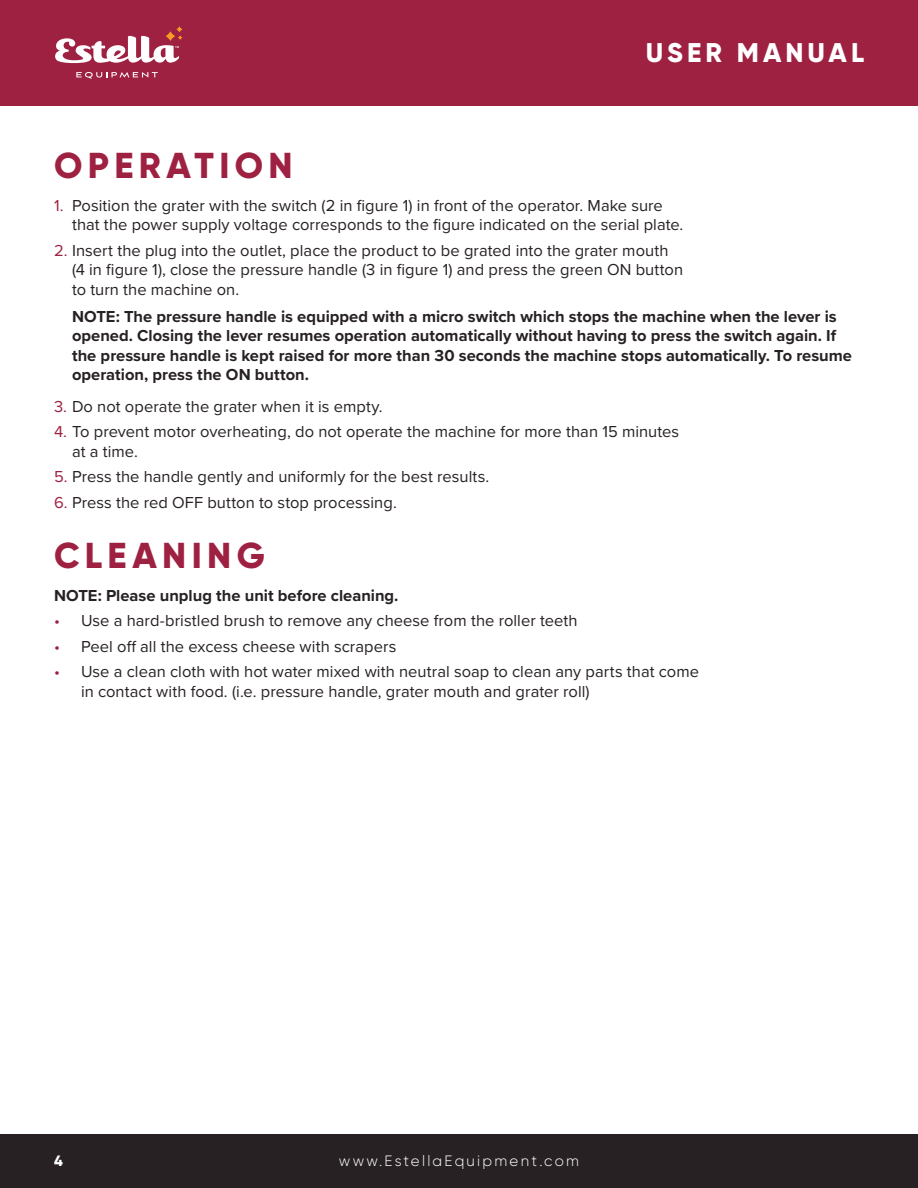
<style>
.page{position:relative;width:918px;height:1188px;background:#fff}
.page>*{position:absolute;margin:0;border:0;box-sizing:border-box;transform-origin:0 0}
.t1{font:800 36px "Gilroy";letter-spacing:.15em;color:#9e2142}
.t2{font:800 27px "Gilroy";letter-spacing:.15em;color:#fff}
.t3{font:16.5px/19.5px "Proxima Nova";letter-spacing:.005em;color:#272123}
.t4{font:700 16.5px/19.5px "Proxima Nova";color:#272123}
.t5{font:300 15px "Gilroy";letter-spacing:.15em;color:#fff}
.t6{font:800 15px "Gilroy";color:#fff}
.s1{color:#9e2142}
</style>
<div class="page">
<div style="left:0;top:1134px;width:918px;height:54px;background:#272123"></div>
<div style="left:0;top:0;width:918px;height:105px;background:#9e2142"></div>
<svg style="left:76px;top:72px;width:82px;height:7px"></svg>
<svg style="left:55px;top:27px;width:127px;height:36px"></svg>
<h2 class="t2" style="left:646px;top:36px;width:220px">USER MANUAL</h2>
<p class="t1" style="left:54px;top:143px;width:240px">OPERATION</p>
<p class="t3" style="left:72px;top:195px;width:613px;text-indent:-18px"><span class="s1">1.</span> Position the grater with the switch (2 in figure 1) in front of the operator. Make sure that the power supply voltage corresponds to the figure indicated on the serial plate.</p>
<p class="t3" style="left:72px;top:240px;width:613px;text-indent:-18px"><span class="s1">2.</span> Insert the plug into the outlet, place the product to be grated into the grater mouth (4 in figure 1), close the pressure handle (3 in figure 1) and press the green ON button to turn the machine on.</p>
<p class="t4" style="left:72px;top:306px;width:782px">NOTE: The pressure handle is equipped with a micro switch which stops the machine when the lever is opened. Closing the lever resumes operation automatically without having to press the switch again. If the pressure handle is kept raised for more than 30 seconds the machine stops automatically. To resume operation, press the ON button.</p>
<p class="t3" style="left:54px;top:396px;width:330px"><span class="s1">3.</span> Do not operate the grater when it is empty.</p>
<p class="t3" style="left:72px;top:421px;width:609px;text-indent:-18px"><span class="s1">4.</span> To prevent motor overheating, do not operate the machine for more than 15 minutes at a time.</p>
<p class="t3" style="left:54px;top:466px;width:437px"><span class="s1">5.</span> Press the handle gently and uniformly for the best results.</p>
<p class="t3" style="left:54px;top:492px;width:344px"><span class="s1">6.</span> Press the red OFF button to stop processing.</p>
<p class="t1" style="left:54px;top:533px;width:213px">CLEANING</p>
<p class="t4" style="left:54px;top:585px;width:346px">NOTE: Please unplug the unit before cleaning.</p>
<p class="t3" style="left:54px;top:610px;width:525px"><span class="s1">•</span> Use a hard-bristled brush to remove any cheese from the roller teeth</p>
<p class="t3" style="left:54px;top:636px;width:344px"><span class="s1">•</span> Peel off all the excess cheese with scrapers</p>
<p class="t3" style="left:81px;top:661px;width:620px;text-indent:-27px"><span class="s1">•</span> Use a clean cloth with hot water mixed with neutral soap to clean any parts that come in contact with food. (i.e. pressure handle, grater mouth and grater roll)</p>
<p class="t6" style="left:54px;top:1152px;width:10px">4</p>
<p class="t5" style="left:339px;top:1152px;width:242px">www.EstellaEquipment.com</p>
</div>
